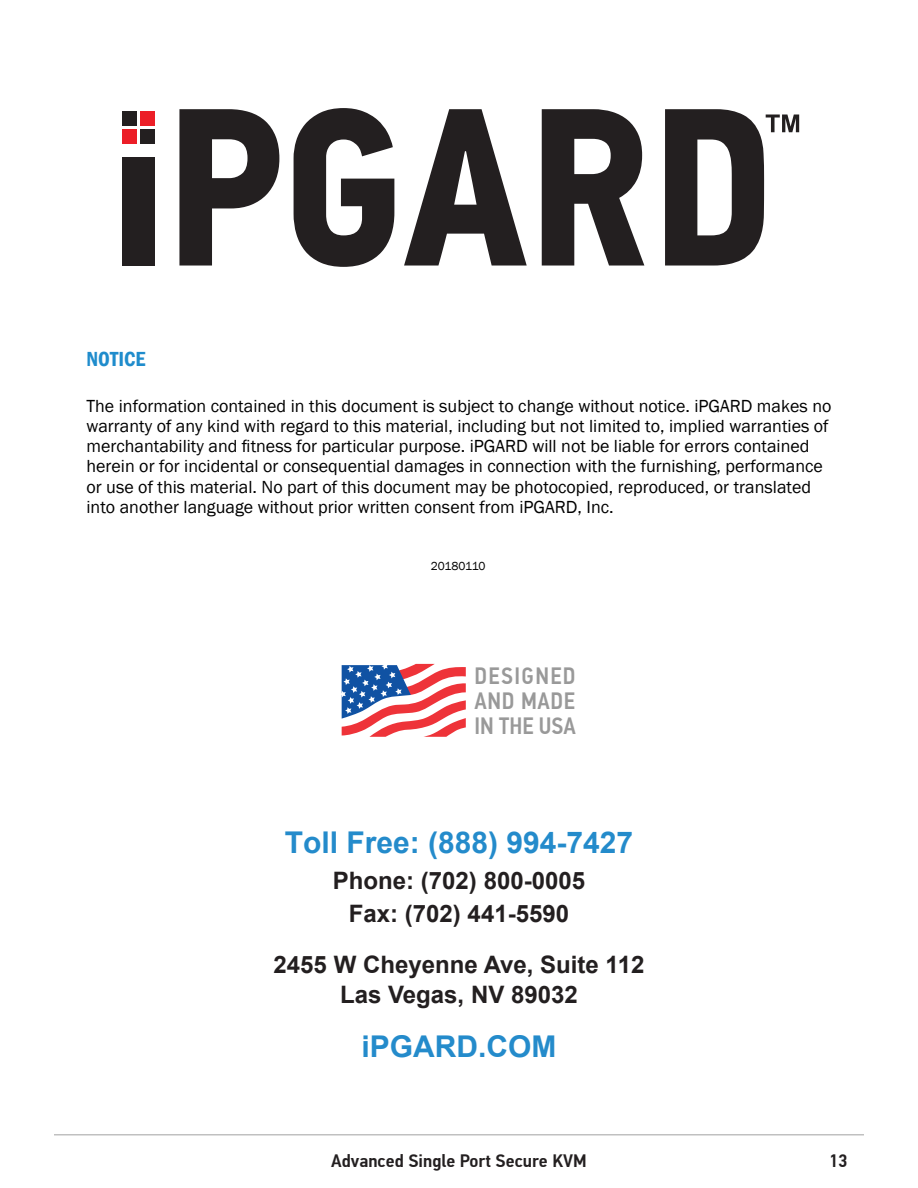
<style>
.page{position:relative;width:918px;height:1188px;background:#fff}
.page>*{position:absolute;margin:0;border:0;box-sizing:border-box;transform-origin:0 0}
.t1{font:700 30px "Arial";color:#248bcb}
.t2{font:700 24px/33px "Arial";color:#231f20;text-align:center}
.t3{font:500 23.55px/25.2px "PF Din Text Cond Pro";letter-spacing:.025em;color:#999;text-align:justify}
.t4{font:600 condensed 21px "Franklin Gothic";color:#1f8ccc}
.t5{font:18px/20.2px "Franklin Gothic";color:#000}
.t6{font:500 18px "PF Din Text Cond Pro";color:#231f20;scale:1.12 1}
.t7{font:12px "Franklin Gothic";letter-spacing:-.02em;color:#000}
</style>
<div class="page">
<hr style="left:54px;top:1134px;width:810px;height:2px;background:#c0c0c0">
<svg style="left:341px;top:663px;width:125px;height:74px"></svg>
<div style="left:141px;top:111px;width:14px;height:14px;background:#ec1e27"></div>
<div style="left:122px;top:129px;width:15px;height:14px;background:#ec1e27"></div>
<div style="left:141px;top:129px;width:14px;height:14px;background:#231f20"></div>
<div style="left:122px;top:111px;width:15px;height:14px;background:#231f20"></div>
<div style="left:122px;top:157px;width:33px;height:109px;background:#231f20"></div>
<svg style="left:179px;top:109px;width:100px;height:157px"></svg>
<svg style="left:294px;top:108px;width:100px;height:159px"></svg>
<svg style="left:404px;top:109px;width:123px;height:157px"></svg>
<svg style="left:542px;top:109px;width:102px;height:157px"></svg>
<svg style="left:665px;top:109px;width:134px;height:157px"></svg>
<p class="t4" style="left:87px;top:345px;width:61px">NOTICE</p>
<p class="t5" style="left:87px;top:396px;width:746px">The information contained in this document is subject to change without notice. iPGARD makes no warranty of any kind with regard to this material, including but not limited to, implied warranties of merchantability and fitness for particular purpose. iPGARD will not be liable for errors contained</p>
<p class="t5" style="left:87px;top:457px;width:738px">herein or for incidental or consequential damages in connection with the furnishing, performance</p>
<p class="t5" style="left:87px;top:477px;width:726px">or use of this material. No part of this document may be photocopied, reproduced, or translated</p>
<p class="t5" style="left:87px;top:497px;width:529px">into another language without prior written consent from iPGARD, Inc.</p>
<p class="t7" style="left:431px;top:559px;width:56px">20180110</p>
<p class="t3" style="left:474px;top:663px;width:103px">DESIGNED AND MADE IN THE USA</p>
<p class="t1" style="left:285px;top:822px;width:350px">Toll Free: (888) 994-7427</p>
<p class="t2" style="left:333px;top:865px;width:254px">Phone: (702) 800-0005<br>Fax: (702) 441-5590</p>
<p class="t2" style="left:274px;top:949px;width:372px">2455 W Cheyenne Ave, Suite 112</p>
<p class="t2" style="left:340px;top:979px;width:239px">Las Vegas, NV 89032</p>
<p class="t1" style="left:362px;top:1026px;width:196px">iPGARD.COM</p>
<p class="t6" style="left:331px;top:1150px;width:230px">Advanced Single Port Secure KVM</p>
<p class="t6" style="left:829px;top:1150px;width:18px">13</p>
</div>
